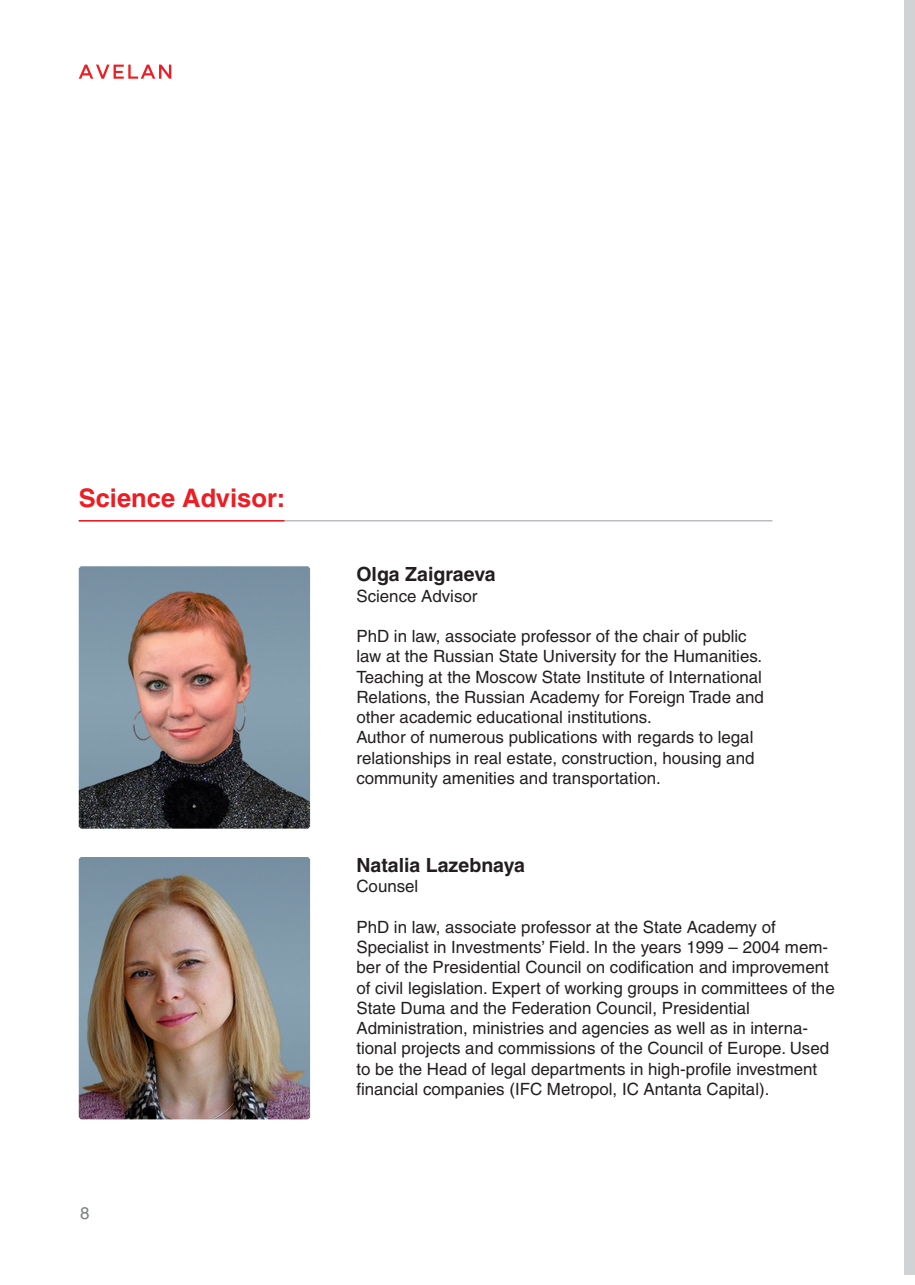
<style>
.page{position:relative;width:915px;height:1285px;background:#fff}
.page>*{position:absolute;margin:0;border:0;box-sizing:border-box;transform-origin:0 0}
.t1{font:700 25.5px "Helvetica CE";color:#ee1d23}
.t2{font:700 19.5px "Helvetica CE";color:#231f20}
.t3{font:16.8px/20.2px "Helvetica CE";color:#231f20}
.t4{font:16.8px "Helvetica CE";color:#7c7e81}
</style>
<div class="page">
<svg style="left:79px;top:65px;width:92px;height:14px"></svg>
<img style="left:79px;top:566px;width:231px;height:262px">
<img style="left:79px;top:857px;width:231px;height:262px">
<hr style="left:79px;top:520px;width:693px;height:1px;background:#bcbdc0">
<hr style="left:79px;top:520px;width:205px;height:1px;background:#ee1d23">
<div style="left:904px;top:0;width:10px;height:1273px;background:#d1d2d4"></div>
<h1 class="t1" style="left:79px;top:482px;width:208px">Science Advisor:</h1>
<p class="t4" style="left:80px;top:1203px;width:11px">8</p>
<p class="t2" style="left:356px;top:562px;width:141px">Olga Zaigraeva</p>
<p class="t3" style="left:356px;top:585px;width:122px">Science Advisor</p>
<p class="t3" style="left:356px;top:626px;width:409px">PhD in law, associate professor of the chair of public law at the Russian State University for the Humanities.<br>Teaching at the Moscow State Institute of International Relations, the Russian Academy for Foreign Trade and other academic educational institutions.<br>Author of numerous publications with regards to legal relationships in real estate, construction, housing and community amenities and transportation.</p>
<p class="t2" style="left:356px;top:853px;width:170px">Natalia Lazebnaya</p>
<p class="t3" style="left:356px;top:876px;width:63px">Counsel</p>
<p class="t3" style="left:356px;top:916px;width:479px">PhD in law, associate professor at the State Academy of Specialist in Investments’ Field. In the years 1999 – 2004 mem&shy;ber of the Presidential Council on codification and improvement of civil legislation. Expert of working groups in committees of the State Duma and the Federation Council, Presidential Administration, ministries and agencies as well as in interna&shy;tional projects and commissions of the Council of Europe. Used to be the Head of legal departments in high-profile investment financial companies (IFC Metropol, IC Antanta Capital).</p>
</div>
